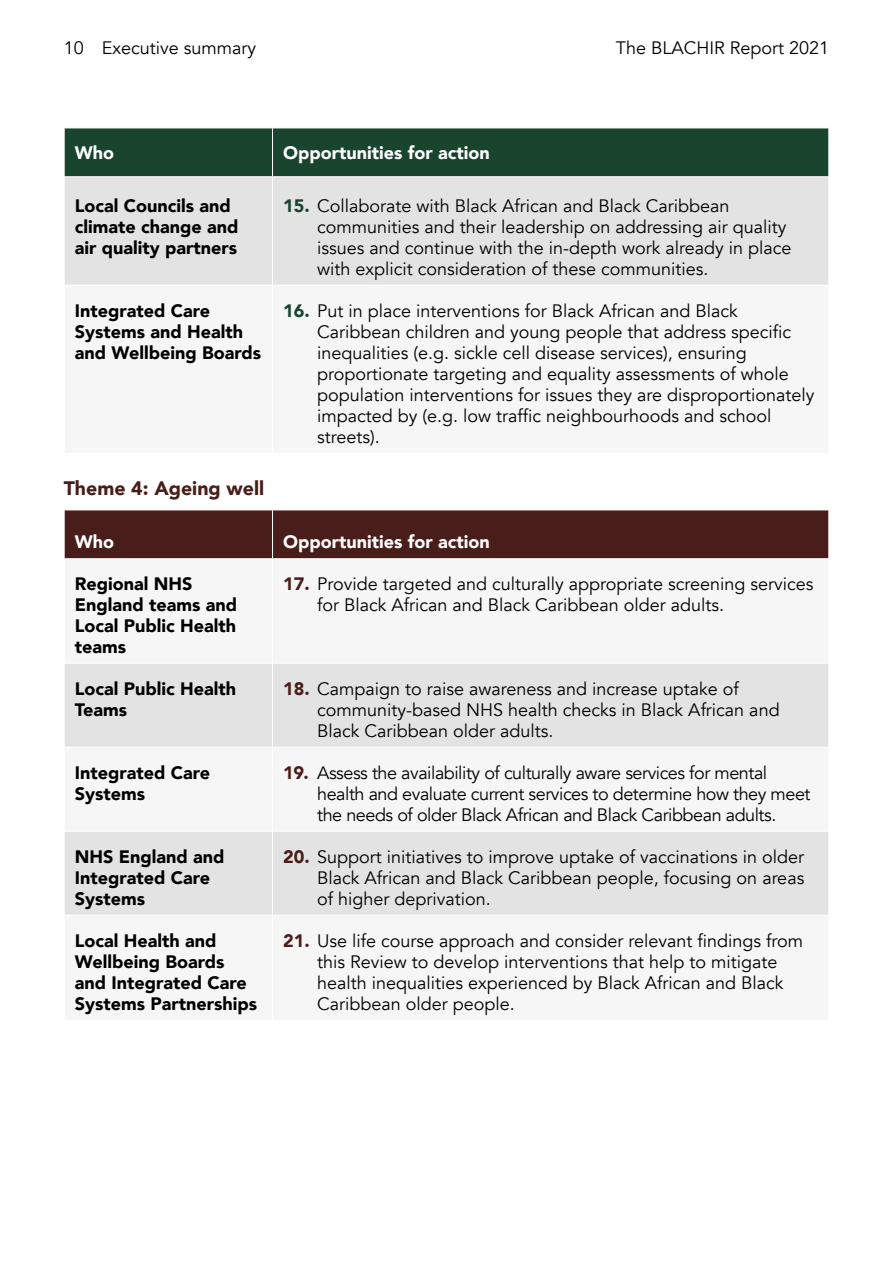
<style>
.page{position:relative;width:893px;height:1263px;background:#fff}
.page>*{position:absolute;margin:0;border:0;box-sizing:border-box;transform-origin:0 0}
.t1{font:900 19.5px "Avenir";color:#491e1a}
.t2{font:18px/21px "Avenir";color:#000}
.Table_P{font:900 18px/21px "Avenir";color:#000}
.t3{font:18px/21px "Avenir";letter-spacing:-.025em;color:#000}
.t4{font:900 18px "Avenir";color:#fff}
.s1{font-weight:900;color:#19442d}
.s2{font-weight:900;color:#491e1a}
</style>
<div class="page">
<div style="left:65px;top:129px;width:763px;height:47px;background:#19442d"></div>
<div style="left:65px;top:177px;width:763px;height:108px;background:#e3e3e3"></div>
<hr style="left:272px;top:128px;width:1px;height:48px;background:#fff">
<hr style="left:272px;top:177px;width:1px;height:108px;background:#fff">
<div style="left:65px;top:511px;width:763px;height:47px;background:#491e1a"></div>
<svg style="left:65px;top:664px;width:763px;height:251px;fill:#e3e3e3"></svg>
<hr style="left:272px;top:510px;width:1px;height:48px;background:#fff">
<hr style="left:272px;top:664px;width:1px;height:83px;background:#fff">
<hr style="left:64px;top:747px;width:209px;height:1px;background:#fff">
<hr style="left:273px;top:747px;width:556px;height:1px;background:#fff">
<hr style="left:272px;top:748px;width:1px;height:83px;background:#fff">
<hr style="left:64px;top:831px;width:209px;height:1px;background:#fff">
<hr style="left:273px;top:831px;width:556px;height:1px;background:#fff">
<hr style="left:272px;top:832px;width:1px;height:83px;background:#fff">
<p class="t2" style="left:64px;top:38px;width:194px">10 Executive summary</p>
<p class="t2" style="left:616px;top:38px;width:215px">The BLACHIR Report 2021</p>
<p class="t4" style="left:75px;top:137px;width:41px">Who</p>
<p class="t4" style="left:283px;top:137px;width:208px">Opportunities for action</p>
<p class="Table_P" style="left:75px;top:194px;width:165px">Local Councils and climate change and air quality partners</p>
<p class="t2" style="left:317px;top:195px;width:476px;text-indent:-34px"><span class="s1">15.</span> Collaborate with Black African and Black Caribbean communities and their leadership on addressing air quality issues and continue with the in-depth work already in place with explicit consideration of these communities.</p>
<p class="Table_P" style="left:75px;top:299px;width:188px">Integrated Care<br>Systems and Health and Wellbeing Boards</p>
<p class="t2" style="left:317px;top:300px;width:499px;text-indent:-34px"><span class="s1">16.</span> Put in place interventions for Black African and Black Caribbean children and young people that address specific inequalities (e.g. sickle cell disease services), ensuring proportionate targeting and equality assessments of whole population interventions for issues they are disproportionately impacted by (e.g. low traffic neighbourhoods and school streets).</p>
<h3 class="t1" style="left:64px;top:472px;width:202px">Theme 4: Ageing well</h3>
<p class="t4" style="left:75px;top:526px;width:41px">Who</p>
<p class="t4" style="left:283px;top:526px;width:208px">Opportunities for action</p>
<p class="Table_P" style="left:75px;top:572px;width:164px">Regional NHS<br>England teams and<br>Local Public Health teams</p>
<p class="t2" style="left:317px;top:573px;width:498px;text-indent:-34px"><span class="s2">17.</span> Provide targeted and culturally appropriate screening services for Black African and Black Caribbean older adults.</p>
<p class="Table_P" style="left:75px;top:677px;width:163px">Local Public Health<br>Teams</p>
<p class="t2" style="left:317px;top:678px;width:464px;text-indent:-34px"><span class="s2">18.</span> Campaign to raise awareness and increase uptake of community-based NHS health checks in Black African and<br>Black Caribbean older adults.</p>
<p class="Table_P" style="left:75px;top:761px;width:137px">Integrated Care<br>Systems</p>
<p class="t3" style="left:317px;top:762px;width:495px;text-indent:-34px"><span class="s2">19.</span> Assess the availability of culturally aware services for mental health and evaluate current services to determine how they meet the needs of older Black African and Black Caribbean adults.</p>
<p class="Table_P" style="left:75px;top:845px;width:151px">NHS England and<br>Integrated Care<br>Systems</p>
<p class="t2" style="left:317px;top:846px;width:489px;text-align:justify;text-indent:-34px"><span class="s2">20.</span> Support initiatives to improve uptake of vaccinations in older Black African and Black Caribbean people, focusing on areas of higher deprivation.</p>
<p class="Table_P" style="left:75px;top:929px;width:184px">Local Health and<br>Wellbeing Boards and Integrated Care<br>Systems Partnerships</p>
<p class="t2" style="left:317px;top:930px;width:488px;text-indent:-34px"><span class="s2">21.</span> Use life course approach and consider relevant findings from this Review to develop interventions that help to mitigate health inequalities experienced by Black African and Black Caribbean older people.</p>
</div>
